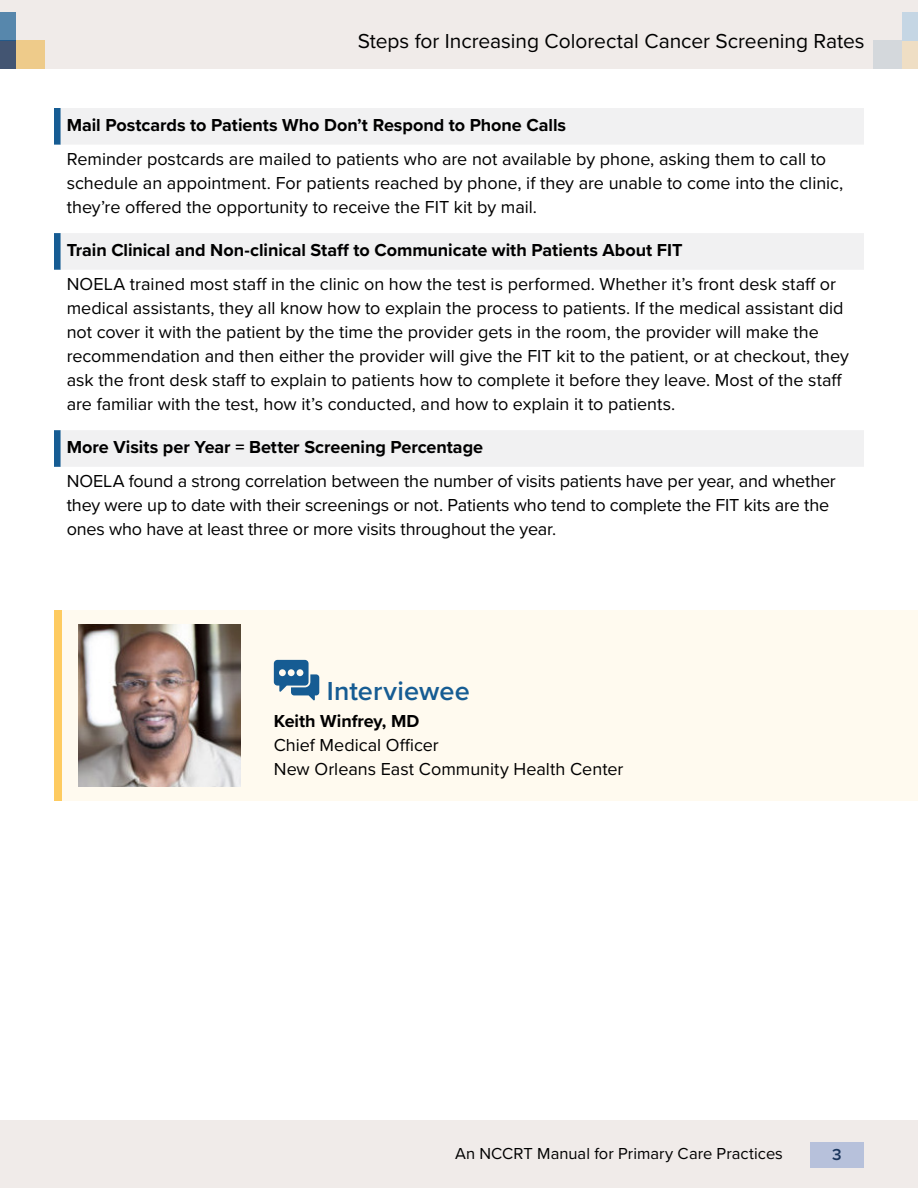
<style>
.page{position:relative;width:918px;height:1188px;background:#fff}
.page>*{position:absolute;margin:0;border:0;box-sizing:border-box;transform-origin:0 0}
.Callout_Title{font:600 27px "Proxima Nova";letter-spacing:.005em;color:#165c93}
.t1{font:21px "Proxima Nova";letter-spacing:-.005em;color:#000}
.Body{font:18px/24px "Proxima Nova";color:#000}
.Body_Bold{font:700 18px "Proxima Nova";letter-spacing:-.005em;color:#000}
.t2{font:16.5px "Proxima Nova";color:#000}
.t3{font:600 16.5px "Proxima Nova";color:#1b365d}
.s1{font-weight:700}
</style>
<div class="page">
<div style="left:0;top:0;width:918px;height:69px;background:#f0ebe9"></div>
<div style="left:874px;top:40px;width:28px;height:29px;background:#d4d8dc"></div>
<div style="left:902px;top:40px;width:16px;height:29px;background:#efdec4"></div>
<div style="left:902px;top:12px;width:16px;height:28px;background:#c5d6e4"></div>
<div style="left:16px;top:40px;width:28px;height:29px;background:#eecb8a"></div>
<div style="left:0;top:40px;width:16px;height:29px;background:#435572"></div>
<div style="left:0;top:12px;width:16px;height:28px;background:#5787ac"></div>
<div style="left:0;top:1120px;width:918px;height:68px;background:#f0ebe9"></div>
<div style="left:810px;top:1142px;width:54px;height:26px;background:#b7c1db"></div>
<svg style="left:54px;top:108px;width:7px;height:359px"></svg>
<svg style="left:61px;top:108px;width:803px;height:359px"></svg>
<div style="left:54px;top:610px;width:864px;height:190px;background:#fffaef"></div>
<div style="left:54px;top:610px;width:8px;height:190px;background:#fecb60"></div>
<svg style="left:274px;top:660px;width:45px;height:40px"></svg>
<img style="left:79px;top:624px;width:162px;height:162px">
<p class="t1" style="left:358px;top:26px;width:508px">Steps for Increasing Colorectal Cancer Screening Rates</p>
<p class="Body_Bold" style="left:67px;top:112px;width:501px">Mail Postcards to Patients Who Don’t Respond to Phone Calls</p>
<p class="Body" style="left:67px;top:146px;width:778px">Reminder postcards are mailed to patients who are not available by phone, asking them to call to schedule an appointment. For patients reached by phone, if they are unable to come into the clinic, they’re offered the opportunity to receive the FIT kit by mail.</p>
<p class="Body_Bold" style="left:67px;top:237px;width:617px">Train Clinical and Non-clinical Staff to Communicate with Patients About FIT</p>
<p class="Body" style="left:67px;top:271px;width:784px">NOELA trained most staff in the clinic on how the test is performed. Whether it’s front desk staff or medical assistants, they all know how to explain the process to patients. If the medical assistant did not cover it with the patient by the time the provider gets in the room, the provider will make the recommendation and then either the provider will give the FIT kit to the patient, or at checkout, they ask the front desk staff to explain to patients how to complete it before they leave. Most of the staff are familiar with the test, how it’s conducted, and how to explain it to patients.</p>
<p class="Body_Bold" style="left:67px;top:434px;width:418px">More Visits per Year = Better Screening Percentage</p>
<p class="Body" style="left:67px;top:468px;width:771px">NOELA found a strong correlation between the number of visits patients have per year, and whether they were up to date with their screenings or not. Patients who tend to complete the FIT kits are the ones who have at least three or more visits throughout the year.</p>
<p class="Callout_Title" style="left:327px;top:671px;width:145px">Interviewee</p>
<p class="Body" style="left:274px;top:708px;width:351px"><span class="s1">Keith Winfrey, MD<br></span>Chief Medical Officer<br>New Orleans East Community Health Center</p>
<p class="t2" style="left:455px;top:1142px;width:329px">An NCCRT Manual for Primary Care Practices</p>
<p class="t3" style="left:832px;top:1142px;width:11px">3</p>
</div>
